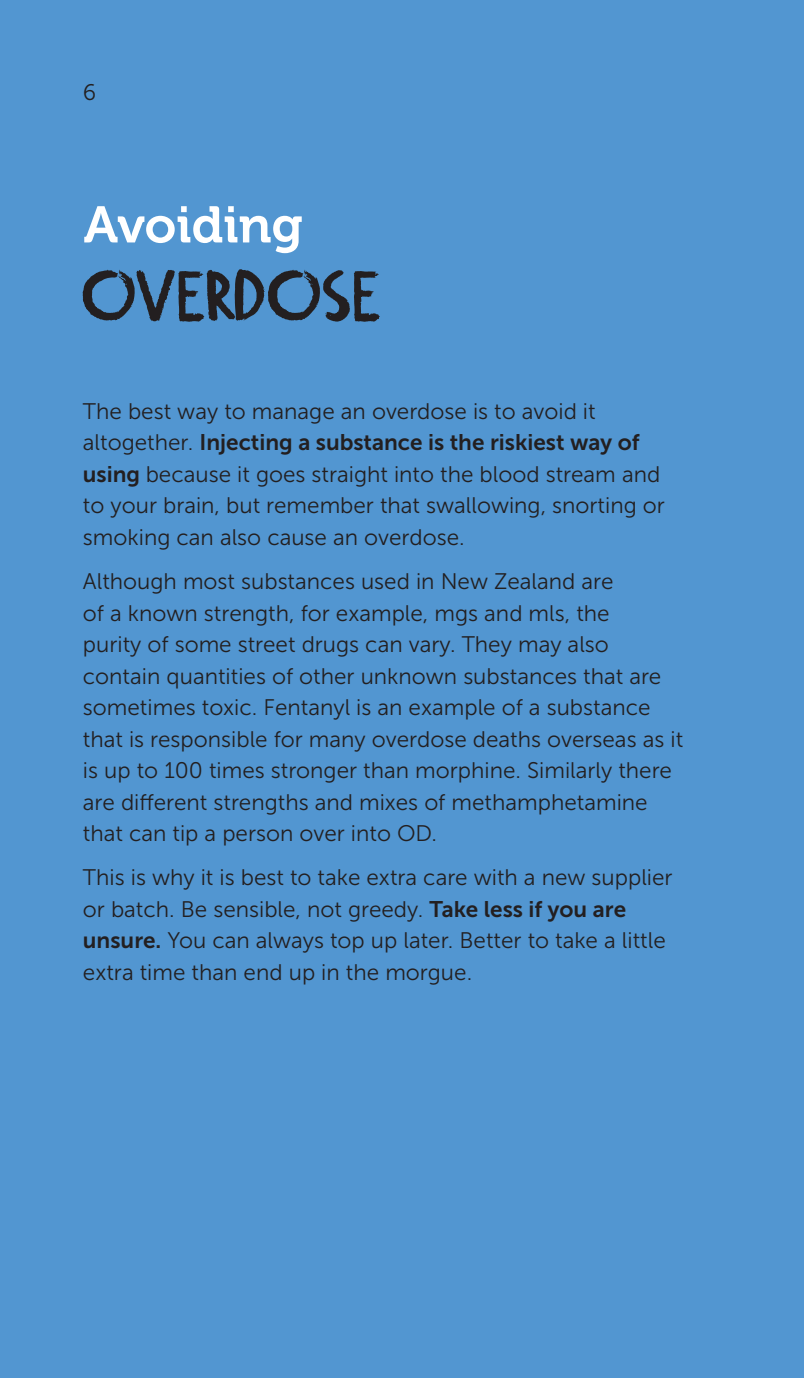
<style>
.page{position:relative;width:804px;height:1378px;background:#5296d1}
.page>*{position:absolute;margin:0;border:0;box-sizing:border-box;transform-origin:0 0}
.t1{font:51.52px "Storyboard";color:#231f20}
.t2{font:51.07px "Museo 700";color:#fff}
.t3{font:22.5px/31.5px "Museo Sans 300";color:#231f20}
.t4{font:22.5px "Museo Sans 700";color:#231f20}
.s1{font-family:"Museo Sans 300"}
.s2{font-family:"Museo Sans 700"}
</style>
<div class="page">
<p class="t3" style="left:83px;top:76px;width:15px">6</p>
<h2 class="t2" style="left:84px;top:196px;width:221px">Avoiding</h2>
<h1 class="t1" style="left:81px;top:273px;width:301px">OVERDOSE</h1>
<p class="t3" style="left:83px;top:395px;width:514px">The best way to manage an overdose is to avoid it</p>
<p class="t4" style="left:83px;top:430px;width:558px"><span class="s1">altogether.</span> Injecting a substance is the riskiest way of</p>
<p class="t3" style="left:83px;top:458px;width:583px"><span class="s2">using</span> because it goes straight into the blood stream and to your brain, but remember that swallowing, snorting or smoking can also cause an overdose.</p>
<p class="t3" style="left:83px;top:566px;width:601px">Although most substances used in New Zealand are<br>of a known strength, for example, mgs and mls, the<br>purity of some street drugs can vary. They may also contain quantities of other unknown substances that are sometimes toxic. Fentanyl is an example of a substance that is responsible for many overdose deaths overseas as it is up to 100 times stronger than morphine. Similarly there are different strengths and mixes of methamphetamine that can tip a person over into OD.</p>
<p class="t3" style="left:83px;top:862px;width:591px">This is why it is best to take extra care with a new supplier or batch. Be sensible, not greedy. <span class="s2">Take less if you are unsure.</span> You can always top up later. Better to take a little extra time than end up in the morgue.</p>
</div>
